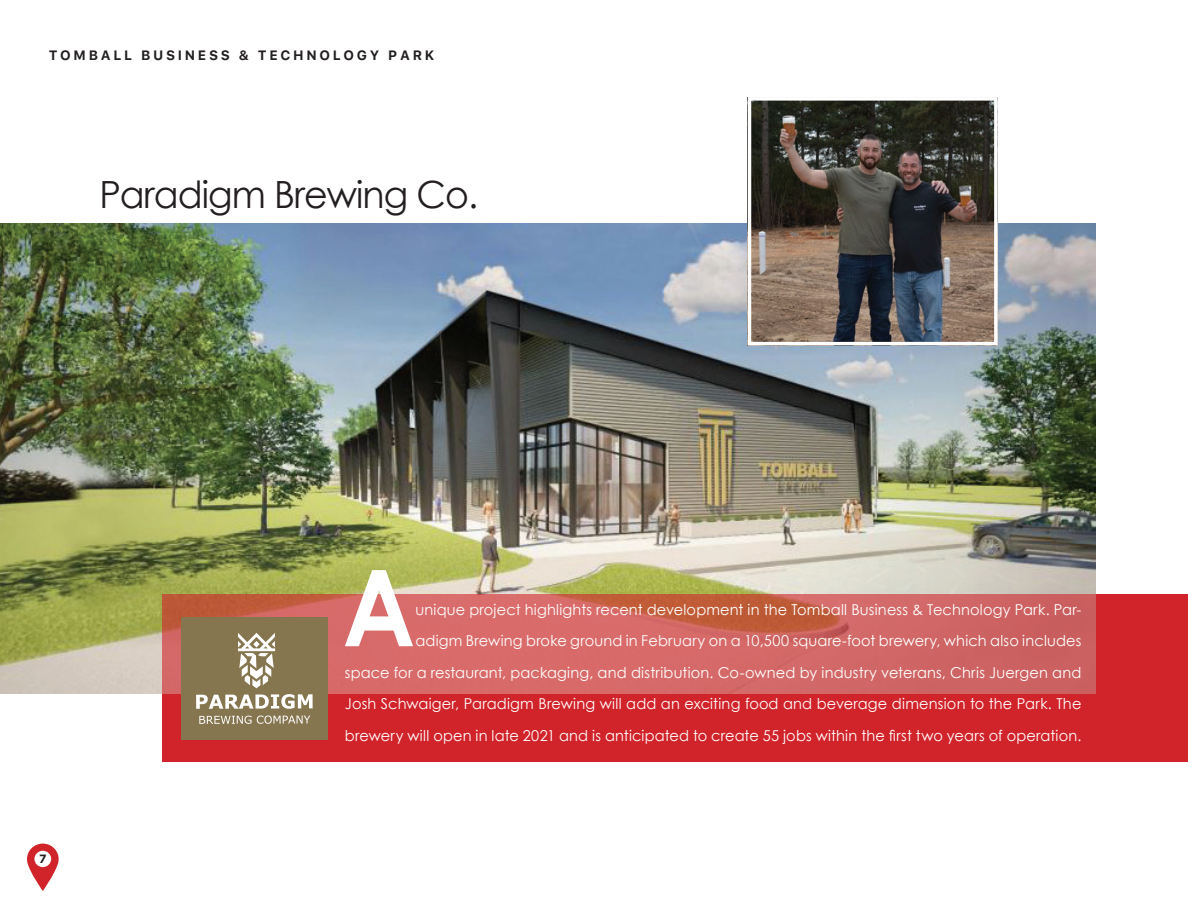
<style>
.page{position:relative;width:1188px;height:918px;background:#fff}
.page>*{position:absolute;margin:0;border:0;box-sizing:border-box;transform-origin:0 0}
.t1{font:700 105.9px "Century Gothic";color:#fff;scale:.93 1}
.t2{font:37.5px "Century Gothic";letter-spacing:-.025em;color:#231f20}
.t3{font:15px/31.5px "Century Gothic";letter-spacing:.01em;color:#fff;text-align:right}
.t4{font:700 13.5px "Galvji";letter-spacing:.2em;color:#231f20}
.t5{font:700 12px "Gotham";color:#231f20}
</style>
<div class="page">
<svg style="left:27px;top:844px;width:32px;height:47px"></svg>
<div style="left:162px;top:595px;width:1026px;height:167px;background:#d1232a"></div>
<img style="left:0;top:224px;width:1095px;height:469px">
<svg style="left:162px;top:595px;width:933px;height:99px;background:#d16661"></svg>
<img style="left:753px;top:102px;width:240px;height:238px">
<div style="left:748px;top:97px;width:250px;height:248px;border:4px solid #fff"></div>
<div style="left:181px;top:617px;width:147px;height:123px;background:#867650"></div>
<svg style="left:238px;top:633px;width:37px;height:55px"></svg>
<svg style="left:196px;top:694px;width:117px;height:15px"></svg>
<svg style="left:199px;top:716px;width:111px;height:8px"></svg>
<p class="t4" style="left:49px;top:47px;width:387px">TOMBALL BUSINESS &amp; TECHNOLOGY PARK</p>
<p class="t2" style="left:99px;top:171px;width:380px">Paradigm Brewing Co.</p>
<p class="t5" style="left:39px;top:852px;width:9px">7</p>
<p class="t1" style="left:342px;top:541px;width:80px">A</p>
<p class="t3" style="left:345px;top:593px;width:738px">unique project highlights recent development in the Tomball Business &amp; Technology Park. Par-<br>adigm Brewing broke ground in February on a 10,500 square-foot brewery, which also includes<br>space for a restaurant, packaging, and distribution. Co-owned by industry veterans, Chris Juergen and Josh Schwaiger, Paradigm Brewing will add an exciting food and beverage dimension to the Park. The brewery will open in late 2021 and is anticipated to create 55 jobs within the first two years of operation.</p>
</div>
